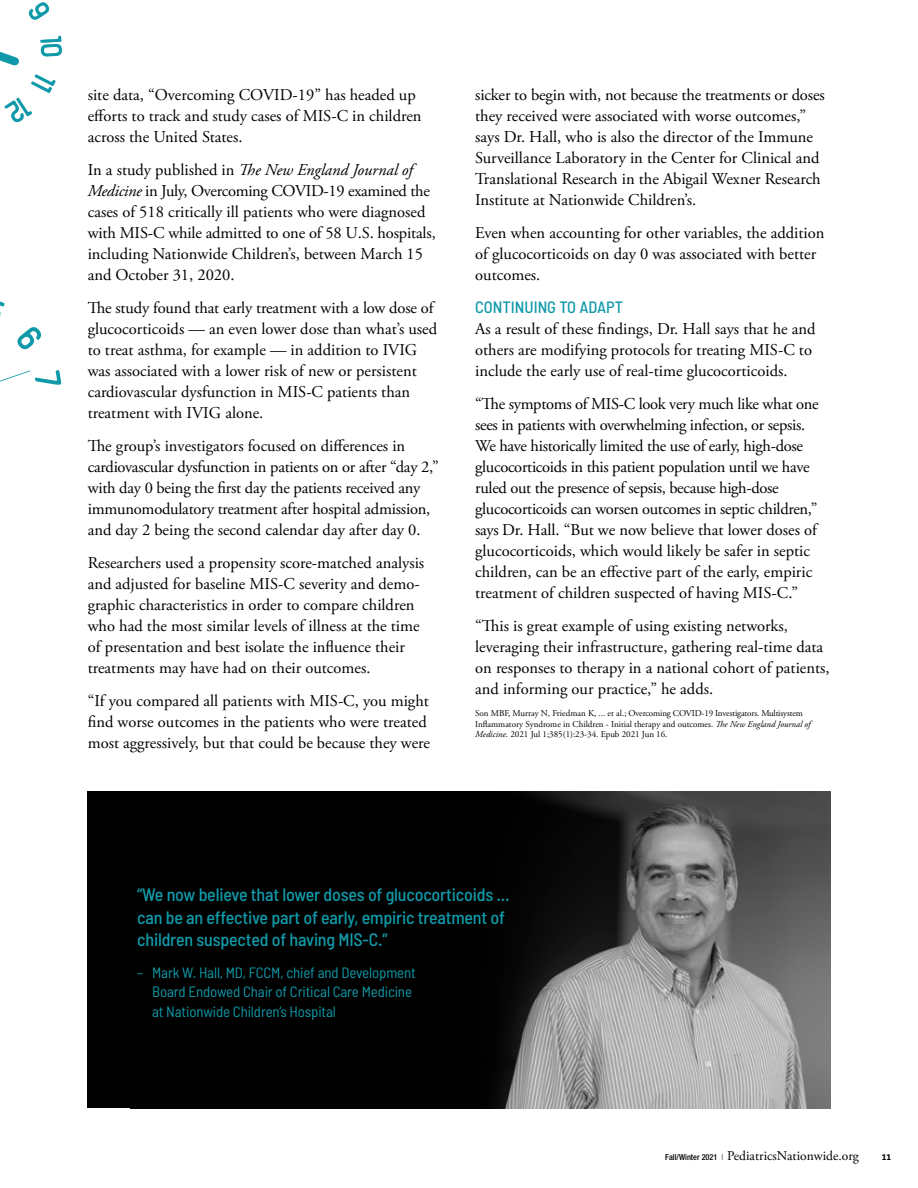
<style>
.page{position:relative;width:918px;height:1188px;background:#fff}
.page>*{position:absolute;margin:0;border:0;box-sizing:border-box;transform-origin:0 0}
.t1{font:500 semi-condensed 18px/22.5px "Barlow";letter-spacing:-.01em;color:#109aa9}
.t2{font:16.5px/21px "Adobe Garamond Pro";color:#000}
.t3{font:16.5px/21px "Adobe Garamond Pro";letter-spacing:-.02em;color:#000}
.t4{font:500 semi-condensed 16.5px "Barlow";color:#109aa9}
.t5{font:semi-condensed 15px/19.5px "Barlow";letter-spacing:-.01em;color:#109aa9}
.t6{font:13.5px "Adobe Garamond Pro";color:#000}
.t7{font:700 12px "Klinic Slab";color:#000}
.t8{font:9px/10.5px "Adobe Garamond Pro";color:#000}
.s1{font-style:italic}
.s2{font-family:"Helvetica Neue LT Std";font-weight:500;font-stretch:condensed;font-size:8.25px}
.s3{font-family:"Helvetica Neue LT Std";font-weight:300;font-stretch:condensed;font-size:8.25px}
</style>
<div class="page">
<svg style="left:17px;top:327px;width:24px;height:23px"></svg>
<svg style="left:0;top:301px;width:5px;height:15px"></svg>
<svg style="left:29px;top:2px;width:20px;height:18px"></svg>
<svg style="left:0;top:36px;width:62px;height:86px"></svg>
<svg style="left:0;top:370px;width:61px;height:15px"></svg>
<div style="left:88px;top:792px;width:742px;height:316px;background:#000"></div>
<img style="left:497px;top:792px;width:333px;height:316px">
<p class="t2" style="left:88px;top:85px;width:335px">site data, “Overcoming COVID-19” has headed up efforts to track and study cases of MIS-C in children across the United States.</p>
<p class="t2" style="left:88px;top:160px;width:350px">In a study published in <span class="s1">The New England Journal of Medicine</span> in July, Overcoming COVID-19 examined the cases of 518 critically ill patients who were diagnosed with MIS-C while admitted to one of 58 U.S. hospitals, including Nationwide Children’s, between March 15 and October 31, 2020.</p>
<p class="t2" style="left:88px;top:298px;width:351px">The study found that early treatment with a low dose of glucocorticoids — an even lower dose than what’s used to treat asthma, for example — in addition to IVIG was associated with a lower risk of new or persistent cardiovascular dysfunction in MIS-C patients than treatment with IVIG alone.</p>
<p class="t2" style="left:88px;top:436px;width:353px">The group’s investigators focused on differences in cardiovascular dysfunction in patients on or after “day 2,” with day 0 being the first day the patients received any immunomodulatory treatment after hospital admission, and day 2 being the second calendar day after day 0.</p>
<p class="t2" style="left:88px;top:553px;width:338px">Researchers used a propensity score-matched analysis and adjusted for baseline MIS-C severity and demo&shy;graphic characteristics in order to compare children who had the most similar levels of illness at the time of presentation and best isolate the influence their treatments may have had on their outcomes.</p>
<p class="t2" style="left:88px;top:691px;width:344px">“If you compared all patients with MIS-C, you might find worse outcomes in the patients who were treated most aggressively, but that could be because they were</p>
<p class="t2" style="left:475px;top:85px;width:351px">sicker to begin with, not because the treatments or doses they received were associated with worse outcomes,” says Dr. Hall, who is also the director of the Immune Surveillance Laboratory in the Center for Clinical and Translational Research in the Abigail Wexner Research Institute at Nationwide Children’s.</p>
<p class="t2" style="left:475px;top:223px;width:351px">Even when accounting for other variables, the addition of glucocorticoids on day 0 was associated with better outcomes.</p>
<p class="t4" style="left:475px;top:297px;width:149px">CONTINUING TO ADAPT</p>
<p class="t2" style="left:475px;top:319px;width:342px">As a result of these findings, Dr. Hall says that he and others are modifying protocols for treating MIS-C to include the early use of real-time glucocorticoids.</p>
<p class="t3" style="left:475px;top:394px;width:345px">“The symptoms of MIS-C look very much like what one sees in patients with overwhelming infection, or sepsis.<br>We have historically limited the use of early, high-dose glucocorticoids in this patient population until we have ruled out the presence of sepsis, because high-dose glucocorticoids can worsen outcomes in septic children,” says Dr. Hall. “But we now believe that lower doses of glucocorticoids, which would likely be safer in septic children, can be an effective part of the early, empiric treatment of children suspected of having MIS-C.”</p>
<p class="t2" style="left:475px;top:616px;width:356px">“This is great example of using existing networks, leveraging their infrastructure, gathering real-time data on responses to therapy in a national cohort of patients, and informing our practice,” he adds.</p>
<p class="t8" style="left:475px;top:708px;width:337px">Son MBF, Murray N, Friedman K, ... et al.; Overcoming COVID-19 Investigators. Multisystem<br>Inflammatory Syndrome in Children - Initial therapy and outcomes. <span class="s1">The New England Journal of<br>Medicine</span>. 2021 Jul 1;385(1):23-34. Epub 2021 Jun 16.</p>
<p class="t1" style="left:137px;top:883px;width:374px">“We now believe that lower doses of glucocorticoids ... can be an effective part of early, empiric treatment of children suspected of having MIS-C.”</p>
<p class="t5" style="left:152px;top:962px;width:265px;text-indent:-15px">– Mark W. Hall, MD, FCCM, chief and Development<br>Board Endowed Chair of Critical Care Medicine at Nationwide Children’s Hospital</p>
<p class="t6" style="left:665px;top:1148px;width:195px"><span class="s2">Fall/Winter 2021</span> <span class="s3">|</span> PediatricsNationwide.org</p>
<p class="t7" style="left:882px;top:1148px;width:11px">11</p>
</div>
